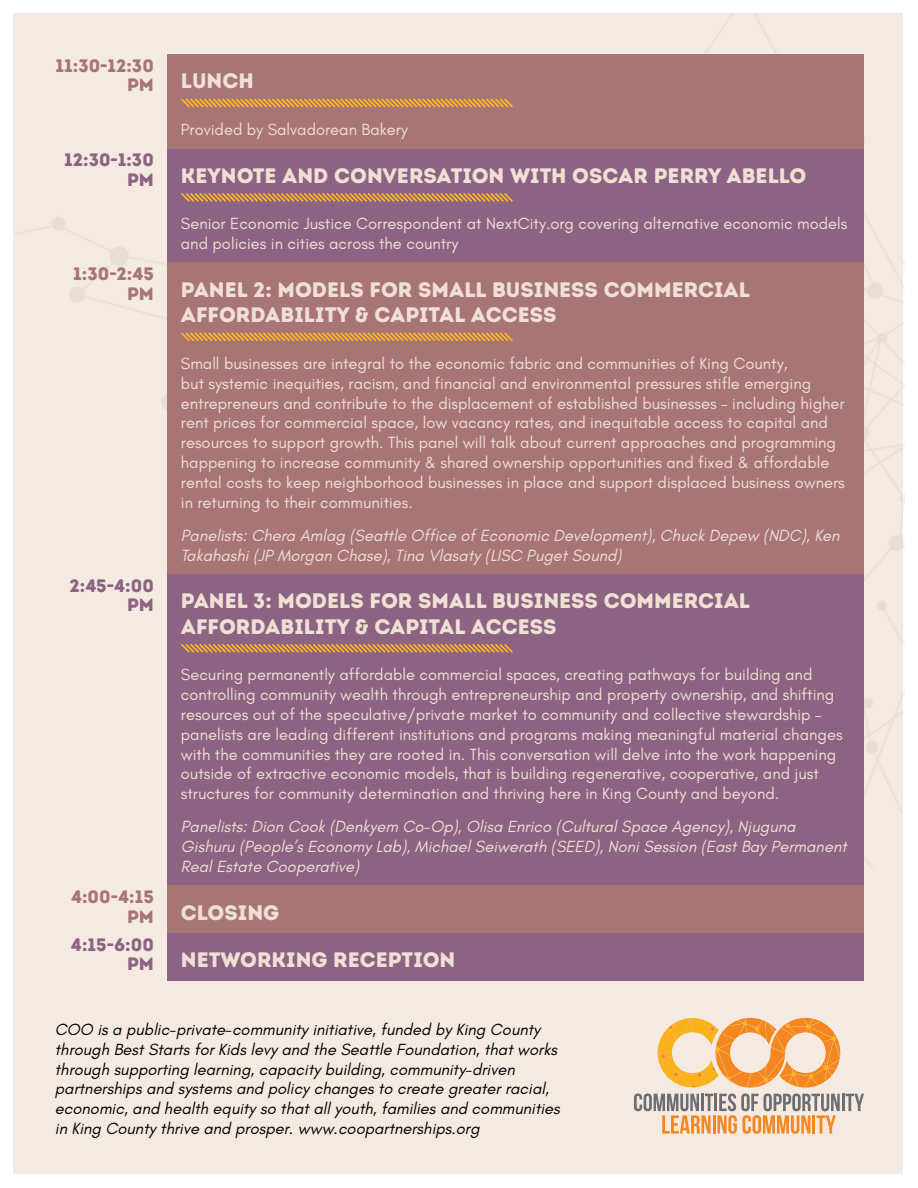
<style>
.page{position:relative;width:918px;height:1188px;background:#fff}
.page>*{position:absolute;margin:0;border:0;box-sizing:border-box;transform-origin:0 0}
.t1{font:21px/25.2px "Intro Rust Base";color:#f0e0d4}
.Time{font:18px/19.5px "Intro Rust Base";color:#a87575;text-align:right}
.Time-2{font:18px/19.5px "Intro Rust Base";color:#8c6382;text-align:right}
.Body{font:16.5px/19.8px "Glacial Indifference";color:#f0e0d4}
.Body-2{font:italic 16.5px/19.8px "Glacial Indifference";color:#000}
.Body-3{font:italic 16.5px/19.8px "Glacial Indifference";color:#f0e0d4}
</style>
<div class="page">
<div style="left:14px;top:14px;width:889px;height:1160px;background:#f4eae1"></div>
<div style="left:167px;top:148px;width:697px;height:115px;background:#8c6382"></div>
<svg style="left:181px;top:193px;width:332px;height:9px"></svg>
<div style="left:167px;top:263px;width:697px;height:311px;background:#a87575"></div>
<svg style="left:181px;top:332px;width:332px;height:10px"></svg>
<div style="left:167px;top:574px;width:697px;height:312px;background:#8c6382"></div>
<svg style="left:181px;top:644px;width:332px;height:9px"></svg>
<div style="left:167px;top:886px;width:697px;height:47px;background:#a87575"></div>
<div style="left:167px;top:933px;width:697px;height:48px;background:#8c6382"></div>
<div style="left:167px;top:54px;width:697px;height:94px;background:#a87575"></div>
<svg style="left:181px;top:98px;width:332px;height:10px"></svg>
<svg style="left:634px;top:1018px;width:230px;height:116px"></svg>
<p class="Time" style="left:56px;top:56px;width:100px">11:30-12:30<br>PM</p>
<p class="Time-2" style="left:64px;top:150px;width:91px">12:30-1:30<br>PM</p>
<p class="Time" style="left:73px;top:265px;width:82px">1:30-2:45<br>PM</p>
<p class="Time-2" style="left:69px;top:576px;width:86px">2:45-4:00<br>PM</p>
<p class="Time" style="left:71px;top:888px;width:84px">4:00-4:15<br>PM</p>
<p class="Time-2" style="left:71px;top:935px;width:84px">4:15-6:00<br>PM</p>
<h3 class="t1" style="left:181px;top:69px;width:74px">LUNCH</h3>
<p class="Body" style="left:181px;top:120px;width:229px">Provided by Salvadorean Bakery</p>
<h3 class="t1" style="left:181px;top:163px;width:627px">KEYNOTE AND CONVERSATION WITH OSCAR PERRY ABELLO</h3>
<p class="Body" style="left:181px;top:214px;width:668px">Senior Economic Justice Correspondent at NextCity.org covering alternative economic models and policies in cities across the country</p>
<h3 class="t1" style="left:181px;top:277px;width:571px">PANEL 2: MODELS FOR SMALL BUSINESS COMMERCIAL<br>AFFORDABILITY &amp; CAPITAL ACCESS</h3>
<p class="Body" style="left:181px;top:354px;width:665px">Small businesses are integral to the economic fabric and communities of King County,<br>but systemic inequities, racism, and financial and environmental pressures stifle emerging entrepreneurs and contribute to the displacement of established businesses – including higher rent prices for commercial space, low vacancy rates, and inequitable access to capital and resources to support growth. This panel will talk about current approaches and programming happening to increase community &amp; shared ownership opportunities and fixed &amp; affordable rental costs to keep neighborhood businesses in place and support displaced business owners in returning to their communities.</p>
<p class="Body-3" style="left:181px;top:526px;width:660px">Panelists: Chera Amlag (Seattle Office of Economic Development), Chuck Depew (NDC), Ken<br>Takahashi (JP Morgan Chase), Tina Vlasaty (LISC Puget Sound)</p>
<h3 class="t1" style="left:181px;top:589px;width:571px">PANEL 3: MODELS FOR SMALL BUSINESS COMMERCIAL<br>AFFORDABILITY &amp; CAPITAL ACCESS</h3>
<p class="Body" style="left:181px;top:665px;width:663px">Securing permanently affordable commercial spaces, creating pathways for building and controlling community wealth through entrepreneurship and property ownership, and shifting resources out of the speculative/private market to community and collective stewardship – panelists are leading different institutions and programs making meaningful material changes with the communities they are rooted in. This conversation will delve into the work happening outside of extractive economic models, that is building regenerative, cooperative, and just structures for community determination and thriving here in King County and beyond.</p>
<p class="Body-3" style="left:181px;top:817px;width:667px">Panelists: Dion Cook (Denkyem Co-Op), Olisa Enrico (Cultural Space Agency), Njuguna<br>Gishuru (People’s Economy Lab), Michael Seiwerath (SEED), Noni Session (East Bay Permanent<br>Real Estate Cooperative)</p>
<h2 class="t1" style="left:181px;top:900px;width:100px">CLOSING</h2>
<h2 class="t1" style="left:181px;top:948px;width:276px">NETWORKING RECEPTION</h2>
<p class="Body-2" style="left:55px;top:1020px;width:507px">COO is a public-private-community initiative, funded by King County through Best Starts for Kids levy and the Seattle Foundation, that works through supporting learning, capacity building, community-driven partnerships and systems and policy changes to create greater racial, economic, and health equity so that all youth, families and communities in King County thrive and prosper. www.coopartnerships.org</p>
</div>
